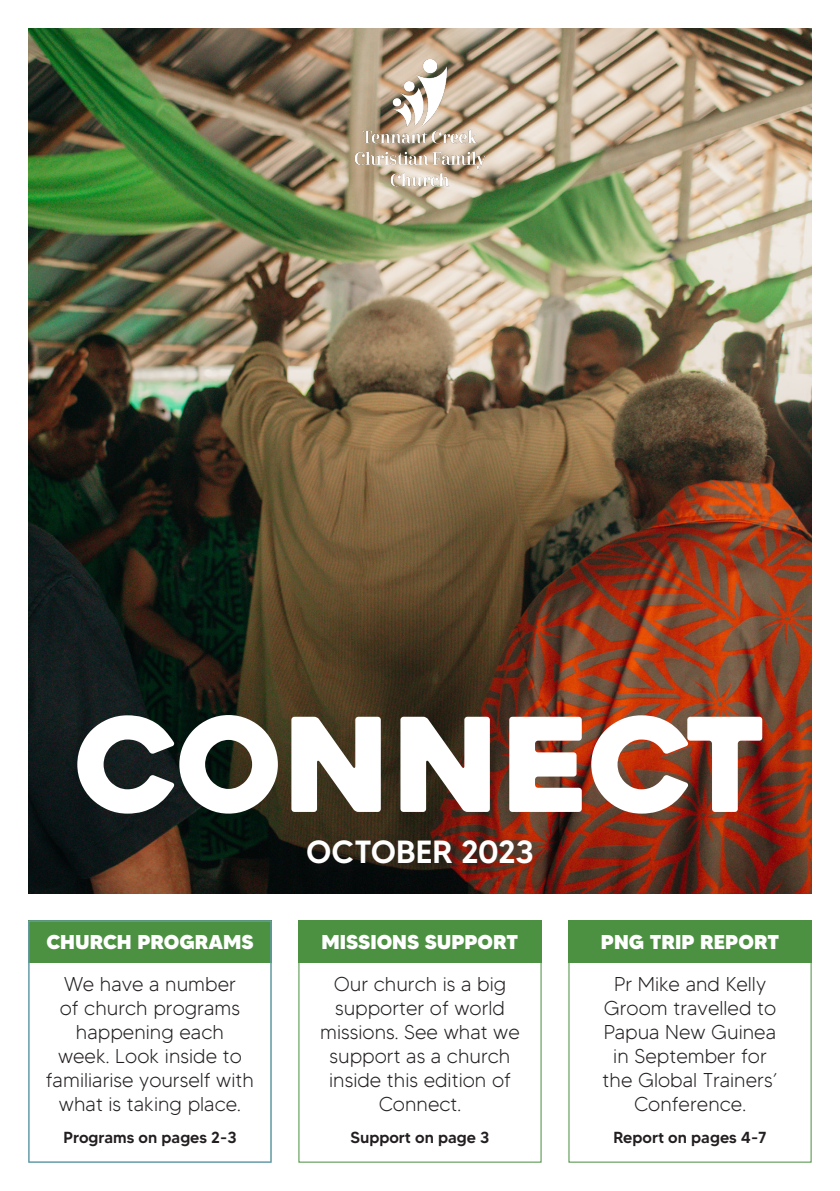
<style>
.page{position:relative;width:840px;height:1191px;background:#fff}
.page>*{position:absolute;margin:0;border:0;box-sizing:border-box;transform-origin:0 0}
.Calendar_Day_Names{font:130px "Heavitas";color:#fff}
.Calendar_Day_Names-2{font:500 32px "MADETOMMY";color:#fff}
.Calendar_Day_Names-3{font:300 20px/24px "MADETOMMY";color:#231f20;text-align:center}
.Calendar_Day_Names-4{font:800 20px "MADETOMMY";color:#fff}
.Calendar_Day_Names-5{font:500 16px "MADETOMMY";color:#231f20}
</style>
<div class="page">
<img style="left:28px;top:28px;width:783px;height:865px">
<div style="left:301px;top:833px;width:245px;height:44px;background:#231f20;opacity:.4"></div>
<div style="left:568px;top:920px;width:243px;height:43px;background:#4c9041"></div>
<div style="left:28px;top:920px;width:243px;height:43px;background:#4c9041"></div>
<div style="left:28px;top:920px;width:243px;height:242px;border:1px solid #6ca0d0"></div>
<img style="left:354px;top:60px;width:131px;height:130px">
<div style="left:298px;top:920px;width:243px;height:43px;background:#4c9041"></div>
<p class="Calendar_Day_Names" style="left:75px;top:685px;width:691px">CONNECT</p>
<p class="Calendar_Day_Names-2" style="left:306px;top:831px;width:229px">OCTOBER 2023</p>
<p class="Calendar_Day_Names-4" style="left:46px;top:929px;width:208px">CHURCH PROGRAMS</p>
<p class="Calendar_Day_Names-4" style="left:600px;top:929px;width:180px">PNG TRIP REPORT</p>
<p class="Calendar_Day_Names-3" style="left:46px;top:972px;width:209px">We have a number<br>of church programs happening each<br>week. Look inside to familiarise yourself with what is taking place.</p>
<p class="Calendar_Day_Names-5" style="left:63px;top:1127px;width:174px">Programs on pages 2-3</p>
<p class="Calendar_Day_Names-4" style="left:321px;top:929px;width:198px">MISSIONS SUPPORT</p>
<p class="Calendar_Day_Names-3" style="left:320px;top:972px;width:201px">Our church is a big supporter of world missions. See what we support as a church inside this edition of<br>Connect.</p>
<p class="Calendar_Day_Names-5" style="left:350px;top:1127px;width:140px">Support on page 3</p>
<p class="Calendar_Day_Names-3" style="left:602px;top:972px;width:176px">Pr Mike and Kelly<br>Groom travelled to<br>Papua New Guinea in September for the Global Trainers’<br>Conference.</p>
<p class="Calendar_Day_Names-5" style="left:613px;top:1127px;width:154px">Report on pages 4-7</p>
</div>
